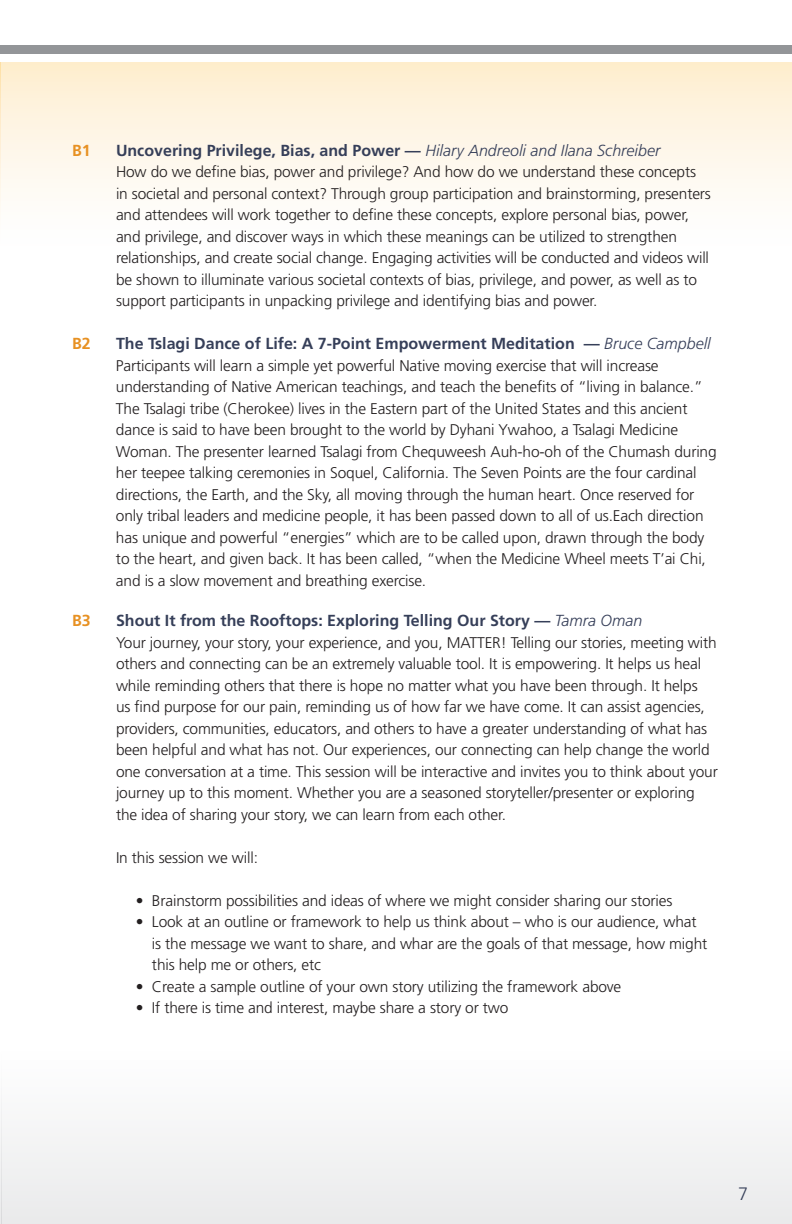
<style>
.page{position:relative;width:792px;height:1224px;background:#fff}
.page>*{position:absolute;margin:0;border:0;box-sizing:border-box;transform-origin:0 0}
.t1{font:300 18px "Frutiger LT Std";color:#363f59}
.t2{font:700 16px "Frutiger LT Std";color:#363f59}
.t3{font:700 16px "Frutiger LT Std";color:#e79123}
.t4{font:300 15.6px/21.4px "Frutiger LT Std";letter-spacing:-.01em;color:#231f20}
.s1{font-weight:300;font-style:italic}
</style>
<div class="page">
<div style="left:1px;top:1047px;width:791px;height:177px;background:#f5f5f5"></div>
<div style="left:1px;top:62px;width:791px;height:185px;background:linear-gradient(to bottom,#feeed0,#feffff)"></div>
<svg style="left:0;top:62px;width:1px;height:151px"></svg>
<hr style="left:0;top:1048px;width:1px;height:176px;background:#f5f5f5">
<div style="left:0;top:46px;width:792px;height:8px;background:#939598"></div>
<p class="t3" style="left:72px;top:141px;width:20px">B1</p>
<p class="t2" style="left:116px;top:141px;width:546px">Uncovering Privilege, Bias, and Power — <span class="s1">Hilary Andreoli and Ilana Schreiber</span></p>
<p class="t4" style="left:116px;top:161px;width:596px">How do we define bias, power and privilege? And how do we understand these concepts in societal and personal context? Through group participation and brainstorming, presenters and attendees will work together to define these concepts, explore personal bias, power, and privilege, and discover ways in which these meanings can be utilized to strengthen relationships, and create social change. Engaging activities will be conducted and videos will be shown to illuminate various societal contexts of bias, privilege, and power, as well as to support participants in unpacking privilege and identifying bias and power.</p>
<p class="t3" style="left:72px;top:334px;width:20px">B2</p>
<p class="t2" style="left:116px;top:334px;width:596px">The Tslagi Dance of Life: A 7-Point Empowerment Meditation — <span class="s1">Bruce Campbell</span></p>
<p class="t4" style="left:116px;top:355px;width:602px">Participants will learn a simple yet powerful Native moving exercise that will increase understanding of Native American teachings, and teach the benefits of “living in balance.” The Tsalagi tribe (Cherokee) lives in the Eastern part of the United States and this ancient dance is said to have been brought to the world by Dyhani Ywahoo, a Tsalagi Medicine Woman. The presenter learned Tsalagi from Chequweesh Auh-ho-oh of the Chumash during her teepee talking ceremonies in Soquel, California. The Seven Points are the four cardinal directions, the Earth, and the Sky, all moving through the human heart. Once reserved for only tribal leaders and medicine people, it has been passed down to all of us.Each direction has unique and powerful “energies” which are to be called upon, drawn through the body to the heart, and given back. It has been called, “when the Medicine Wheel meets T’ai Chi, and is a slow movement and breathing exercise.</p>
<p class="t3" style="left:72px;top:611px;width:20px">B3</p>
<p class="t2" style="left:116px;top:611px;width:528px">Shout It from the Rooftops: Exploring Telling Our Story — <span class="s1">Tamra Oman</span></p>
<p class="t4" style="left:116px;top:632px;width:603px">Your journey, your story, your experience, and you, MATTER! Telling our stories, meeting with others and connecting can be an extremely valuable tool. It is empowering. It helps us heal while reminding others that there is hope no matter what you have been through. It helps<br>us find purpose for our pain, reminding us of how far we have come. It can assist agencies, providers, communities, educators, and others to have a greater understanding of what has been helpful and what has not. Our experiences, our connecting can help change the world one conversation at a time. This session will be interactive and invites you to think about your journey up to this moment. Whether you are a seasoned storyteller/presenter or exploring the idea of sharing your story, we can learn from each other.</p>
<p class="t4" style="left:116px;top:847px;width:143px">In this session we will:</p>
<p class="t4" style="left:136px;top:890px;width:538px">• Brainstorm possibilities and ideas of where we might consider sharing our stories</p>
<p class="t4" style="left:152px;top:912px;width:557px;text-indent:-16px">• Look at an outline or framework to help us think about – who is our audience, what is the message we want to share, and whar are the goals of that message, how might this help me or others, etc</p>
<p class="t4" style="left:136px;top:976px;width:487px">• Create a sample outline of your own story utilizing the framework above</p>
<p class="t4" style="left:136px;top:998px;width:374px">• If there is time and interest, maybe share a story or two</p>
<p class="t1" style="left:738px;top:1183px;width:12px">7</p>
</div>
